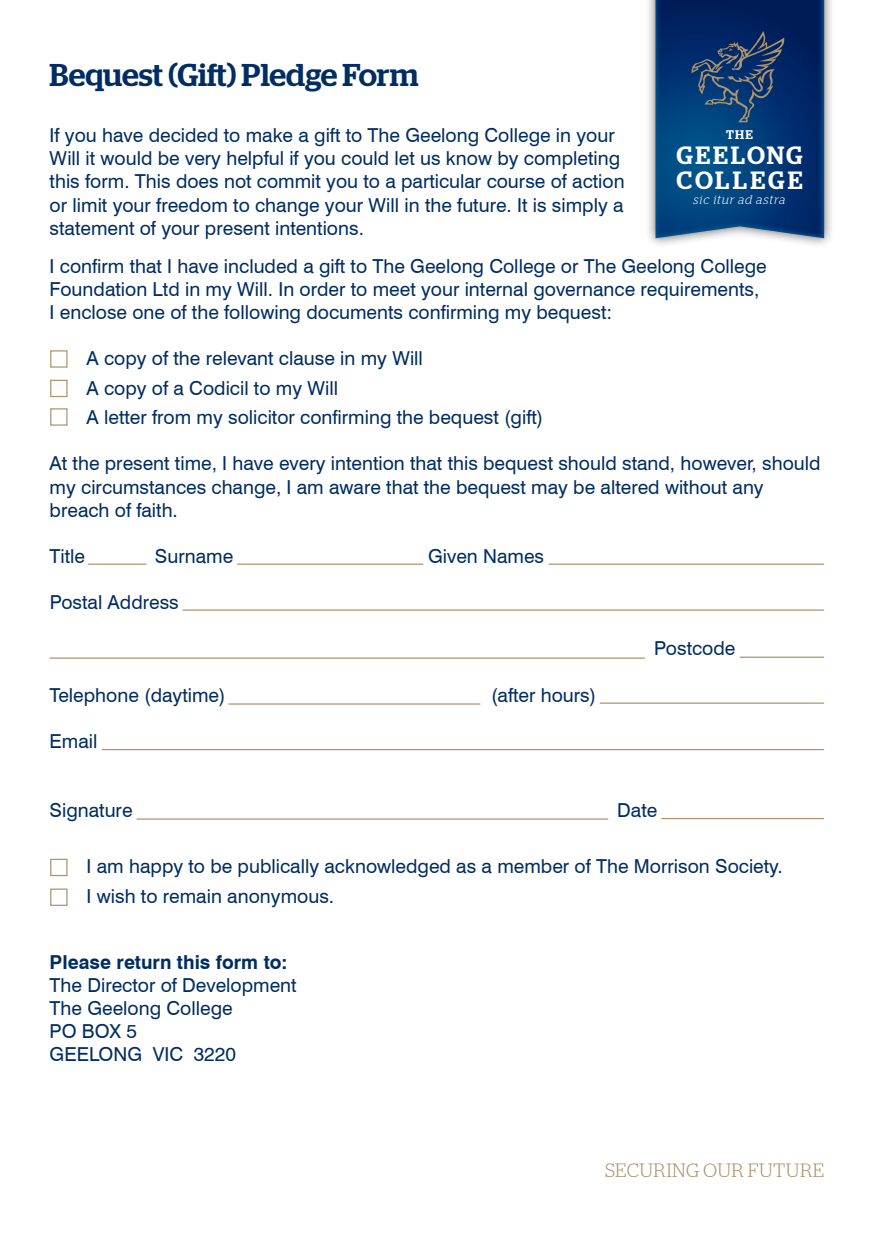
<style>
.page{position:relative;width:874px;height:1241px;background:#fff}
.page>*{position:absolute;margin:0;border:0;box-sizing:border-box;transform-origin:0 0}
.t1{font:500 31.5px "Stag";color:#002d62}
.t2{font:500 25.03px/25px "Stag";letter-spacing:.11em;color:#fff}
.t3{font:19.25px/23.1px "Swiss 721 BT";color:#002d62}
.t4{font:700 19.25px "Swiss 721 BT";color:#002d62}
.t5{font:300 19.25px "Stag";letter-spacing:.02em;color:#ad926b}
.t6{font:italic 300 12.42px "Stag";letter-spacing:.065em;color:#fff}
.t7{font:500 12.42px "Stag";color:#fff}
</style>
<div class="page">
<hr style="left:88px;top:563px;width:58px;height:1px;background:#ad926b">
<hr style="left:237px;top:563px;width:186px;height:1px;background:#ad926b">
<hr style="left:548px;top:563px;width:275px;height:1px;background:#ad926b">
<hr style="left:182px;top:609px;width:641px;height:1px;background:#ad926b">
<hr style="left:50px;top:657px;width:594px;height:1px;background:#ad926b">
<hr style="left:739px;top:656px;width:84px;height:1px;background:#ad926b">
<hr style="left:661px;top:817px;width:162px;height:2px;background:#ad926b">
<hr style="left:228px;top:703px;width:252px;height:1px;background:#ad926b">
<hr style="left:599px;top:702px;width:224px;height:1px;background:#ad926b">
<hr style="left:102px;top:748px;width:721px;height:2px;background:#ad926b">
<hr style="left:136px;top:818px;width:472px;height:1px;background:#ad926b">
<div style="left:644px;top:0;width:190px;height:248px;background:#000;opacity:.6"></div>
<svg style="left:653px;top:0;width:171px;height:240px"></svg>
<svg style="left:655px;top:0;width:168px;height:238px"></svg>
<div style="left:50px;top:350px;width:17px;height:17px;border:1px solid #ad926b"></div>
<div style="left:50px;top:379px;width:17px;height:18px;border:1px solid #ad926b"></div>
<div style="left:50px;top:858px;width:17px;height:18px;border:1px solid #ad926b"></div>
<div style="left:50px;top:408px;width:17px;height:17px;border:1px solid #ad926b"></div>
<div style="left:50px;top:888px;width:17px;height:17px;border:1px solid #ad926b"></div>
<h1 class="t1" style="left:50px;top:56px;width:370px">Bequest (Gift) Pledge Form</h1>
<p class="t3" style="left:50px;top:124px;width:576px">If you have decided to make a gift to The Geelong College in your Will it would be very helpful if you could let us know by completing this form. This does not commit you to a particular course of action or limit your freedom to change your Will in the future. It is simply a statement of your present intentions.</p>
<p class="t3" style="left:50px;top:254px;width:718px">I confirm that I have included a gift to The Geelong College or The Geelong College<br>Foundation Ltd in my Will. In order to meet your internal governance requirements,<br>I enclose one of the following documents confirming my bequest:</p>
<p class="t3" style="left:87px;top:343px;width:458px;line-height:29.6px">A copy of the relevant clause in my Will<br>A copy of a Codicil to my Will<br>A letter from my solicitor confirming the bequest (gift)</p>
<p class="t3" style="left:50px;top:452px;width:772px">At the present time, I have every intention that this bequest should stand, however, should my circumstances change, I am aware that the bequest may be altered without any breach of faith.</p>
<p class="t3" style="left:50px;top:544px;width:37px">Title</p>
<p class="t3" style="left:155px;top:544px;width:80px">Surname</p>
<p class="t3" style="left:428px;top:544px;width:117px">Given Names</p>
<p class="t3" style="left:50px;top:590px;width:131px">Postal Address</p>
<p class="t3" style="left:654px;top:636px;width:83px">Postcode</p>
<p class="t3" style="left:50px;top:683px;width:177px">Telephone (daytime)</p>
<p class="t3" style="left:491px;top:683px;width:107px">(after hours)</p>
<p class="t3" style="left:50px;top:729px;width:49px">Email</p>
<p class="t7" style="left:725px;top:127px;width:28px">THE</p>
<h2 class="t2" style="left:676px;top:142px;width:127px">GEELONG<br>COLLEGE</h2>
<p class="t6" style="left:693px;top:193px;width:93px">sic itur ad astra</p>
<p class="t3" style="left:50px;top:798px;width:84px">Signature</p>
<p class="t3" style="left:617px;top:798px;width:42px">Date</p>
<p class="t3" style="left:87px;top:851px;width:697px;line-height:29.6px">I am happy to be publically acknowledged as a member of The Morrison Society.<br>I wish to remain anonymous.</p>
<p class="t4" style="left:50px;top:950px;width:239px">Please return this form to:</p>
<p class="t3" style="left:50px;top:973px;width:248px">The Director of Development<br>The Geelong College<br>PO BOX 5<br>GEELONG VIC 3220</p>
<p class="t5" style="left:604px;top:1159px;width:220px">SECURING OUR FUTURE</p>
</div>
